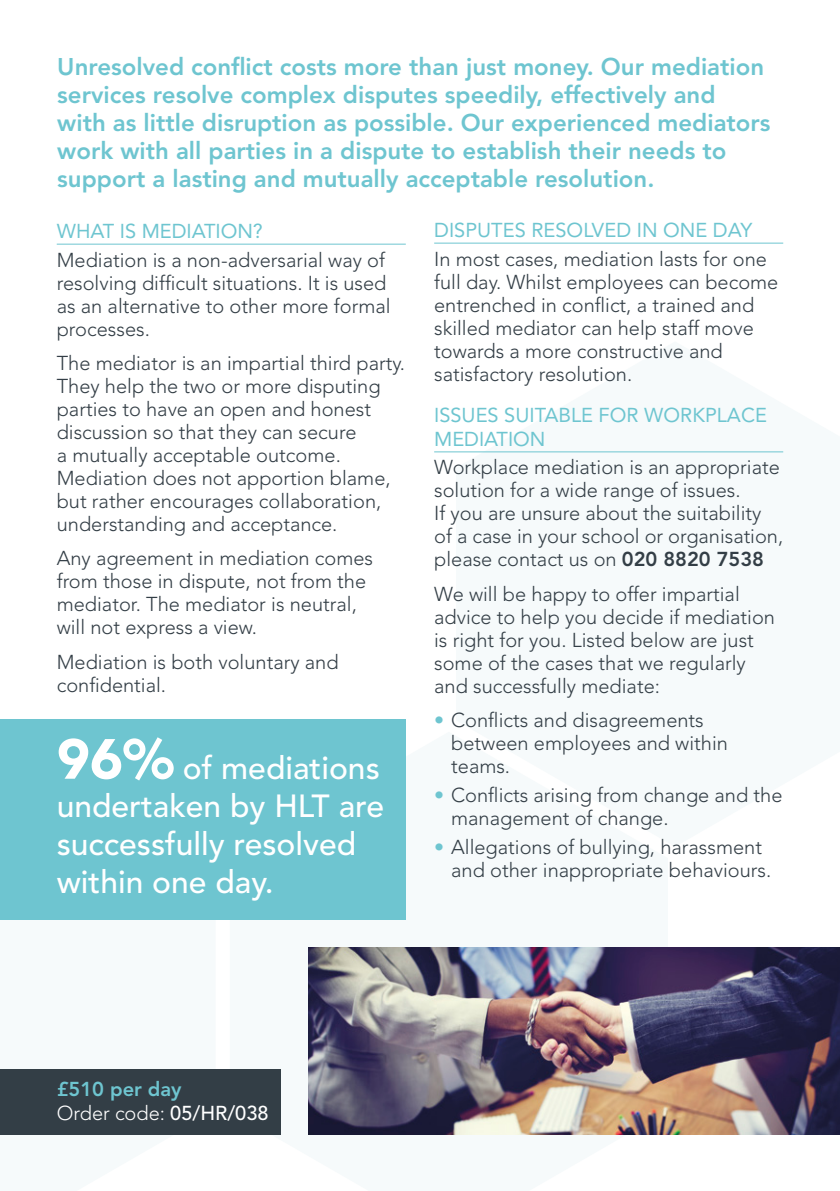
<style>
.page{position:relative;width:840px;height:1191px;background:#fff}
.page>*{position:absolute;margin:0;border:0;box-sizing:border-box;transform-origin:0 0}
.t1{font:500 31.8px/38.2px "Avenir";color:#fff}
.t2{font:800 24px/28px "Avenir";color:#6ec5d0}
.t3{font:300 20px/23px "Avenir";color:#333e46}
.t4{font:20px/24px "Avenir";color:#6ec5d0}
.t5{font:800 20px/24px "Avenir";color:#6ec5d0}
.s1{font-weight:900;font-size:56px}
.s2{font-weight:800}
.s3{color:#6ec5d0}
.s4{font-weight:300;color:#fff}
.s5{font-weight:500;color:#fff}
</style>
<div class="page">
<div style="left:0;top:919px;width:215px;height:216px;background:#f6fafb"></div>
<div style="left:230px;top:731px;width:437px;height:404px;background:#f6fafb"></div>
<hr style="left:57px;top:244px;width:348px;height:1px;background:#6ec5d0">
<hr style="left:434px;top:243px;width:348px;height:1px;background:#6ec5d0">
<hr style="left:434px;top:451px;width:348px;height:1px;background:#6ec5d0">
<div style="left:0;top:1069px;width:280px;height:65px;background:#333e46"></div>
<div style="left:0;top:719px;width:405px;height:200px;background:#6ec5d0"></div>
<img style="left:308px;top:947px;width:531px;height:187px">
<p class="t2" style="left:57px;top:53px;width:714px">Unresolved conflict costs more than just money. Our mediation services resolve complex disputes speedily, effectively and<br>with as little disruption as possible. Our experienced mediators work with all parties in a dispute to establish their needs to support a lasting and mutually acceptable resolution.</p>
<p class="t4" style="left:57px;top:219px;width:207px">WHAT IS MEDIATION?</p>
<p class="t3" style="left:57px;top:248px;width:335px">Mediation is a non-adversarial way of resolving difficult situations. It is used as an alternative to other more formal processes.</p>
<p class="t3" style="left:57px;top:351px;width:349px">The mediator is an impartial third party.<br>They help the two or more disputing parties to have an open and honest discussion so that they can secure<br>a mutually acceptable outcome.<br>Mediation does not apportion blame, but rather encourages collaboration, understanding and acceptance.</p>
<p class="t3" style="left:57px;top:547px;width:318px">Any agreement in mediation comes from those in dispute, not from the mediator. The mediator is neutral, will not express a view.</p>
<p class="t3" style="left:57px;top:650px;width:283px">Mediation is both voluntary and confidential.</p>
<h1 class="t1" style="left:57px;top:749px;width:329px"><span class="s1">96%</span> of mediations undertaken by HLT are successfully resolved within one day.</h1>
<p class="t4" style="left:434px;top:218px;width:319px">DISPUTES RESOLVED IN ONE DAY</p>
<p class="t3" style="left:434px;top:247px;width:345px">In most cases, mediation lasts for one full day. Whilst employees can become entrenched in conflict, a trained and skilled mediator can help staff move towards a more constructive and satisfactory resolution.</p>
<p class="t4" style="left:434px;top:403px;width:334px">ISSUES SUITABLE FOR WORKPLACE<br>MEDIATION</p>
<p class="t3" style="left:434px;top:456px;width:350px">Workplace mediation is an appropriate solution for a wide range of issues.<br>If you are unsure about the suitability of a case in your school or organisation, please contact us on <span class="s2">020 8820 7538</span></p>
<p class="t3" style="left:434px;top:582px;width:342px">We will be happy to offer impartial advice to help you decide if mediation is right for you. Listed below are just some of the cases that we regularly and successfully mediate:</p>
<p class="t3" style="left:451px;top:708px;width:278px;text-indent:-17px"><span class="s3">•</span> Conflicts and disagreements between employees and within teams.</p>
<p class="t3" style="left:451px;top:783px;width:332px;text-indent:-17px"><span class="s3">•</span> Conflicts arising from change and the management of change.</p>
<p class="t3" style="left:451px;top:835px;width:321px;text-indent:-17px"><span class="s3">•</span> Allegations of bullying, harassment and other inappropriate behaviours.</p>
<p class="t5" style="left:57px;top:1076px;width:213px">£510 per day<br><span class="s4">Order code:</span> <span class="s5">05/HR/038</span></p>
</div>
